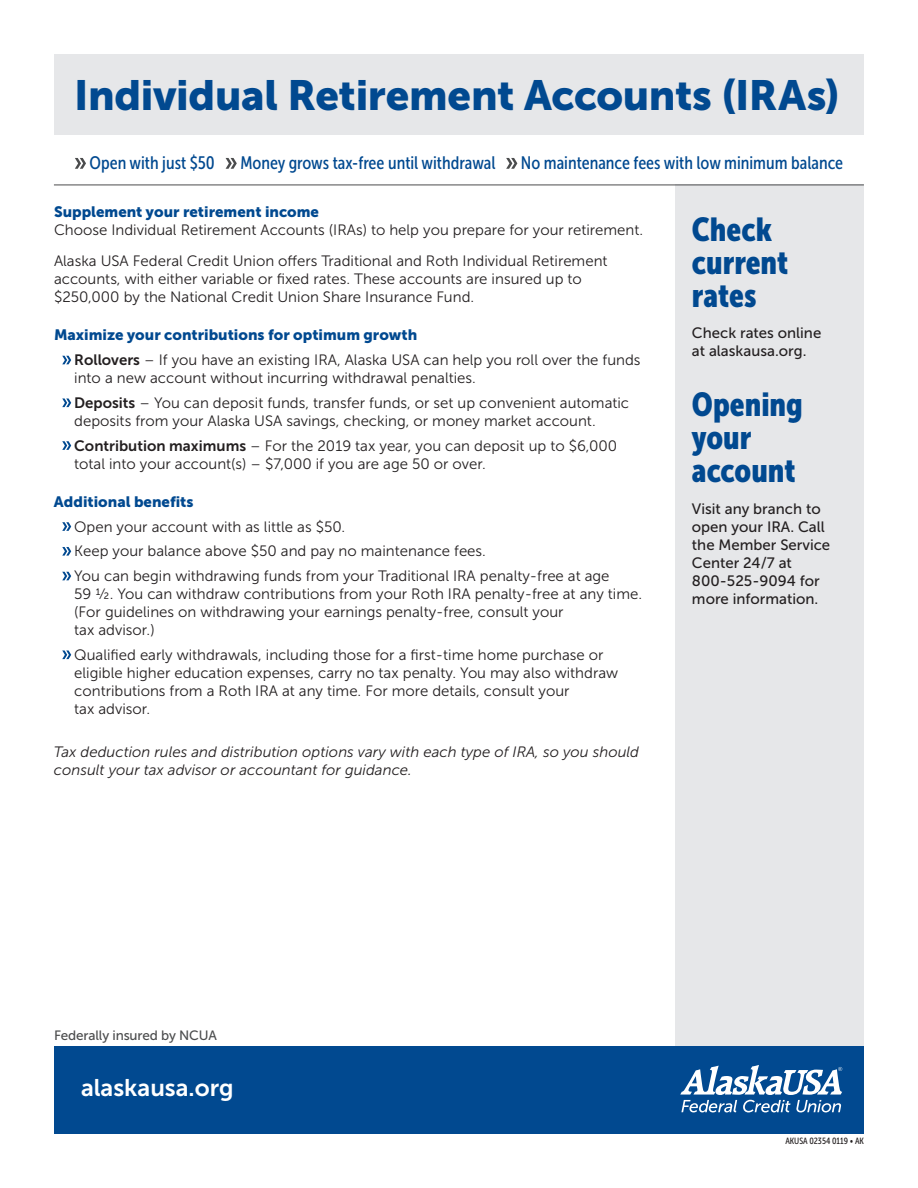
<style>
.page{position:relative;width:918px;height:1188px;background:#fff}
.page>*{position:absolute;margin:0;border:0;box-sizing:border-box;transform-origin:0 0}
.t1{font:42px "Museo Sans 900";letter-spacing:-.01em;color:#014990}
.t2{font:33px/33px "Museo Sans Cond 900";color:#014990}
.t3{font:24px "Museo Sans 700";color:#fff}
.t4{font:18px "Museo Sans Cond 500";color:#014990}
.t5{font:15px/18px "Museo Sans 300";color:#231f20}
.t6{font:15px/18px "Museo Sans 500";color:#231f20}
.t7{font:italic 15px/18px "Museo Sans 300";color:#231f20}
.t8{font:15px "Museo Sans 900";color:#014990}
.t9{font:13.5px "Museo Sans 500";letter-spacing:-.01em;color:#4b4c4d}
.t10{font:9px "Museo Sans Cond 500";color:#231f20}
.s1{font-family:"Museo Sans 700"}
</style>
<div class="page">
<div style="left:54px;top:54px;width:810px;height:81px;background:#e6e7e9"></div>
<div style="left:675px;top:185px;width:189px;height:870px;background:#e6e7e9"></div>
<div style="left:54px;top:1046px;width:810px;height:88px;background:#014990"></div>
<hr style="left:54px;top:185px;width:810px;height:1px;background:#4b4c4d">
<svg style="left:680px;top:1065px;width:162px;height:47px"></svg>
<svg style="left:62px;top:356px;width:9px;height:8px"></svg>
<svg style="left:62px;top:398px;width:9px;height:9px"></svg>
<svg style="left:62px;top:441px;width:9px;height:9px"></svg>
<svg style="left:62px;top:522px;width:9px;height:9px"></svg>
<svg style="left:62px;top:547px;width:9px;height:9px"></svg>
<svg style="left:62px;top:572px;width:9px;height:8px"></svg>
<svg style="left:62px;top:650px;width:9px;height:9px"></svg>
<svg style="left:75px;top:158px;width:11px;height:11px"></svg>
<svg style="left:226px;top:158px;width:11px;height:11px"></svg>
<svg style="left:506px;top:158px;width:11px;height:11px"></svg>
<h1 class="t1" style="left:74px;top:71px;width:767px">Individual Retirement Accounts (IRAs)</h1>
<p class="t4" style="left:90px;top:153px;width:127px">Open with just $50</p>
<p class="t4" style="left:240px;top:153px;width:257px">Money grows tax-free until withdrawal</p>
<p class="t4" style="left:521px;top:153px;width:324px">No maintenance fees with low minimum balance</p>
<p class="t8" style="left:54px;top:203px;width:267px">Supplement your retirement income</p>
<p class="t5" style="left:54px;top:214px;width:591px;line-height:31.5px">Choose Individual Retirement Accounts (IRAs) to help you prepare for your retirement.<br>Alaska USA Federal Credit Union offers Traditional and Roth Individual Retirement</p>
<p class="t5" style="left:54px;top:270px;width:529px">accounts, with either variable or fixed rates. These accounts are insured up to $250,000 by the National Credit Union Share Insurance Fund.</p>
<p class="t8" style="left:54px;top:327px;width:365px">Maximize your contributions for optimum growth</p>
<p class="t5" style="left:74px;top:351px;width:568px"><span class="s1">Rollovers</span> – If you have an existing IRA, Alaska USA can help you roll over the funds into a new account without incurring withdrawal penalties.</p>
<p class="t5" style="left:74px;top:394px;width:556px"><span class="s1">Deposits</span> – You can deposit funds, transfer funds, or set up convenient automatic deposits from your Alaska USA savings, checking, or money market account.</p>
<p class="t5" style="left:74px;top:437px;width:545px"><span class="s1">Contribution maximums</span> – For the 2019 tax year, you can deposit up to $6,000 total into your account(s) – $7,000 if you are age 50 or over.</p>
<p class="t8" style="left:54px;top:493px;width:141px">Additional benefits</p>
<p class="t5" style="left:74px;top:514px;width:537px;line-height:24.8px">Open your account with as little as $50.<br>Keep your balance above $50 and pay no maintenance fees.<br>You can begin withdrawing funds from your Traditional IRA penalty-free at age</p>
<p class="t5" style="left:74px;top:585px;width:569px">59 ½. You can withdraw contributions from your Roth IRA penalty-free at any time. (For guidelines on withdrawing your earnings penalty-free, consult your<br>tax advisor.)</p>
<p class="t5" style="left:74px;top:646px;width:545px">Qualified early withdrawals, including those for a first-time home purchase or eligible higher education expenses, carry no tax penalty. You may also withdraw contributions from a Roth IRA at any time. For more details, consult your<br>tax advisor.</p>
<p class="t7" style="left:54px;top:743px;width:587px">Tax deduction rules and distribution options vary with each type of IRA, so you should consult your tax advisor or accountant for guidance.</p>
<h2 class="t2" style="left:692px;top:213px;width:98px">Check current rates</h2>
<p class="t6" style="left:692px;top:324px;width:131px">Check rates online at alaskausa.org.</p>
<h2 class="t2" style="left:692px;top:388px;width:112px">Opening your account</h2>
<p class="t6" style="left:692px;top:499px;width:140px">Visit any branch to open your IRA. Call the Member Service<br>Center 24/7 at<br>800-525-9094 for more information.</p>
<p class="t9" style="left:54px;top:1027px;width:164px">Federally insured by NCUA</p>
<h3 class="t3" style="left:81px;top:1075px;width:154px">alaskausa.org</h3>
<p class="t10" style="left:785px;top:1136px;width:80px">AKUSA 02354 0119 • AK</p>
</div>
